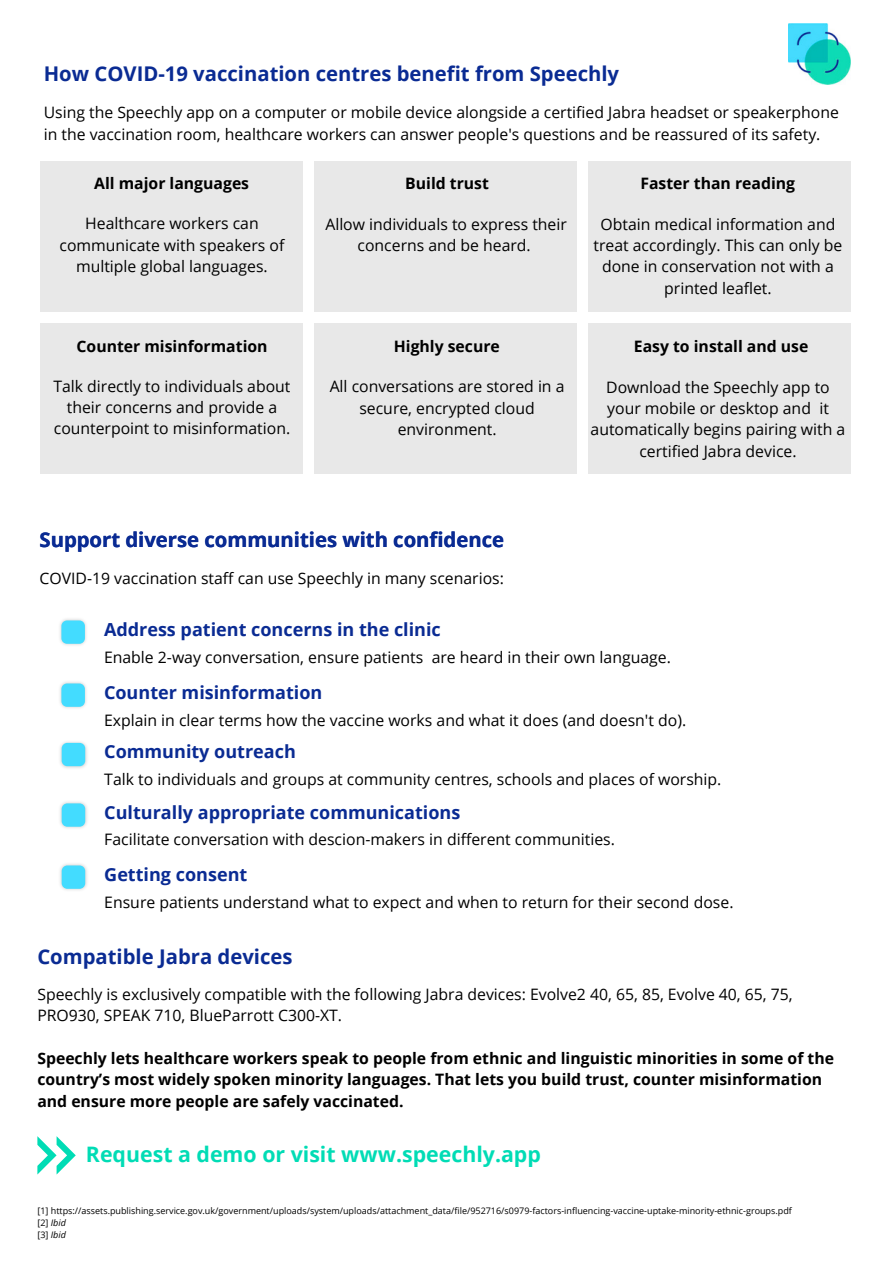
<style>
.page{position:relative;width:894px;height:1264px;background:#fff}
.page>*{position:absolute;margin:0;border:0;box-sizing:border-box;transform-origin:0 0}
.t1{font:700 21.3px "Open Sans";color:#00dcb5}
.t2{font:700 20.25px "Open Sans";color:#0a2b93}
.t3{font:700 18px "Open Sans";color:#0a2b93}
.t4{font:15.75px/21.5px "Open Sans";color:#000;text-align:center}
.t5{font:700 15.75px/21.5px "Open Sans";color:#000}
.t6{font:9px "Open Sans";color:#000}
.t7{font:italic 9px "Open Sans";color:#000}
.s1{font-style:normal}
</style>
<div class="page">
<div style="left:40px;top:161px;width:262px;height:150px;background:#e8e8e8"></div>
<div style="left:314px;top:161px;width:262px;height:150px;background:#e8e8e8"></div>
<div style="left:587px;top:161px;width:263px;height:150px;background:#e8e8e8"></div>
<img style="left:788px;top:24px;width:62px;height:61px">
<div style="left:40px;top:323px;width:262px;height:151px;background:#e8e8e8"></div>
<div style="left:314px;top:323px;width:262px;height:151px;background:#e8e8e8"></div>
<div style="left:587px;top:323px;width:263px;height:151px;background:#e8e8e8"></div>
<img style="left:60px;top:619px;width:26px;height:26px">
<div style="left:61px;top:620px;width:24px;height:23px;background:#43dcff;border-radius:6px"></div>
<img style="left:60px;top:682px;width:26px;height:26px">
<div style="left:61px;top:683px;width:24px;height:23px;background:#43dcff;border-radius:6px"></div>
<img style="left:60px;top:742px;width:27px;height:26px">
<div style="left:62px;top:743px;width:23px;height:23px;background:#43dcff;border-radius:6px"></div>
<img style="left:60px;top:802px;width:27px;height:26px">
<div style="left:62px;top:803px;width:23px;height:23px;background:#43dcff;border-radius:6px"></div>
<img style="left:60px;top:864px;width:27px;height:26px">
<div style="left:62px;top:865px;width:23px;height:23px;background:#43dcff;border-radius:6px"></div>
<svg style="left:37px;top:1136px;width:39px;height:38px"></svg>
<p class="t2" style="left:44px;top:59px;width:576px">How COVID-19 vaccination centres benefit from Speechly</p>
<p class="t4" style="left:44px;top:102px;width:796px;text-align:left">Using the Speechly app on a computer or mobile device alongside a certified Jabra headset or speakerphone in the vaccination room, healthcare workers can answer people's questions and be reassured of its safety.</p>
<p class="t5" style="left:94px;top:172px;width:156px">All major languages</p>
<p class="t4" style="left:59px;top:212px;width:226px">Healthcare workers can communicate with speakers of multiple global languages.</p>
<p class="t5" style="left:76px;top:335px;width:192px">Counter misinformation</p>
<p class="t4" style="left:53px;top:375px;width:238px">Talk directly to individuals about their concerns and provide a counterpoint to misinformation.</p>
<p class="t5" style="left:405px;top:172px;width:85px">Build trust</p>
<p class="t4" style="left:325px;top:213px;width:243px">Allow individuals to express their concerns and be heard.</p>
<p class="t5" style="left:393px;top:335px;width:108px">Highly secure</p>
<p class="t4" style="left:329px;top:375px;width:236px">All conversations are stored in a secure, encrypted cloud environment.</p>
<p class="t5" style="left:640px;top:172px;width:156px">Faster than reading</p>
<p class="t4" style="left:593px;top:213px;width:250px">Obtain medical information and treat accordingly. This can only be done in conservation not with a printed leaflet.</p>
<p class="t5" style="left:633px;top:335px;width:176px">Easy to install and use</p>
<p class="t4" style="left:590px;top:375px;width:256px">Download the Speechly app to your mobile or desktop and it automatically begins pairing with a certified Jabra device.</p>
<p class="t2" style="left:39px;top:526px;width:466px">Support diverse communities with confidence</p>
<p class="t4" style="left:39px;top:567px;width:466px">COVID-19 vaccination staff can use Speechly in many scenarios:</p>
<p class="t3" style="left:104px;top:616px;width:338px">Address patient concerns in the clinic</p>
<p class="t4" style="left:104px;top:645px;width:568px">Enable 2-way conversation, ensure patients are heard in their own language.</p>
<p class="t3" style="left:104px;top:679px;width:220px">Counter misinformation</p>
<p class="t4" style="left:104px;top:708px;width:583px">Explain in clear terms how the vaccine works and what it does (and doesn't do).</p>
<p class="t3" style="left:104px;top:739px;width:193px">Community outreach</p>
<p class="t4" style="left:104px;top:768px;width:618px">Talk to individuals and groups at community centres, schools and places of worship.</p>
<p class="t3" style="left:104px;top:799px;width:357px">Culturally appropriate communications</p>
<p class="t4" style="left:104px;top:828px;width:512px">Facilitate conversation with descion-makers in different communities.</p>
<p class="t3" style="left:104px;top:861px;width:144px">Getting consent</p>
<p class="t4" style="left:104px;top:890px;width:630px">Ensure patients understand what to expect and when to return for their second dose.</p>
<p class="t2" style="left:37px;top:942px;width:256px">Compatible Jabra devices</p>
<p class="t4" style="left:37px;top:983px;width:756px;text-align:left">Speechly is exclusively compatible with the following Jabra devices: Evolve2 40, 65, 85, Evolve 40, 65, 75,<br>PRO930, SPEAK 710, BlueParrott C300-XT.</p>
<p class="t5" style="left:37px;top:1047px;width:797px">Speechly lets healthcare workers speak to people from ethnic and linguistic minorities in some of the country’s most widely spoken minority languages. That lets you build trust, counter misinformation and ensure more people are safely vaccinated.</p>
<p class="t1" style="left:86px;top:1139px;width:456px">Request a demo or visit www.speechly.app</p>
<p class="t6" style="left:37px;top:1204px;width:755px">[1] https://assets.publishing.service.gov.uk/government/uploads/system/uploads/attachment_data/file/952716/s0979-factors-influencing-vaccine-uptake-minority-ethnic-groups.pdf</p>
<p class="t7" style="left:37px;top:1216px;width:30px"><span class="s1">[2]</span> Ibid</p>
<p class="t7" style="left:37px;top:1228px;width:30px"><span class="s1">[3]</span> Ibid</p>
</div>
